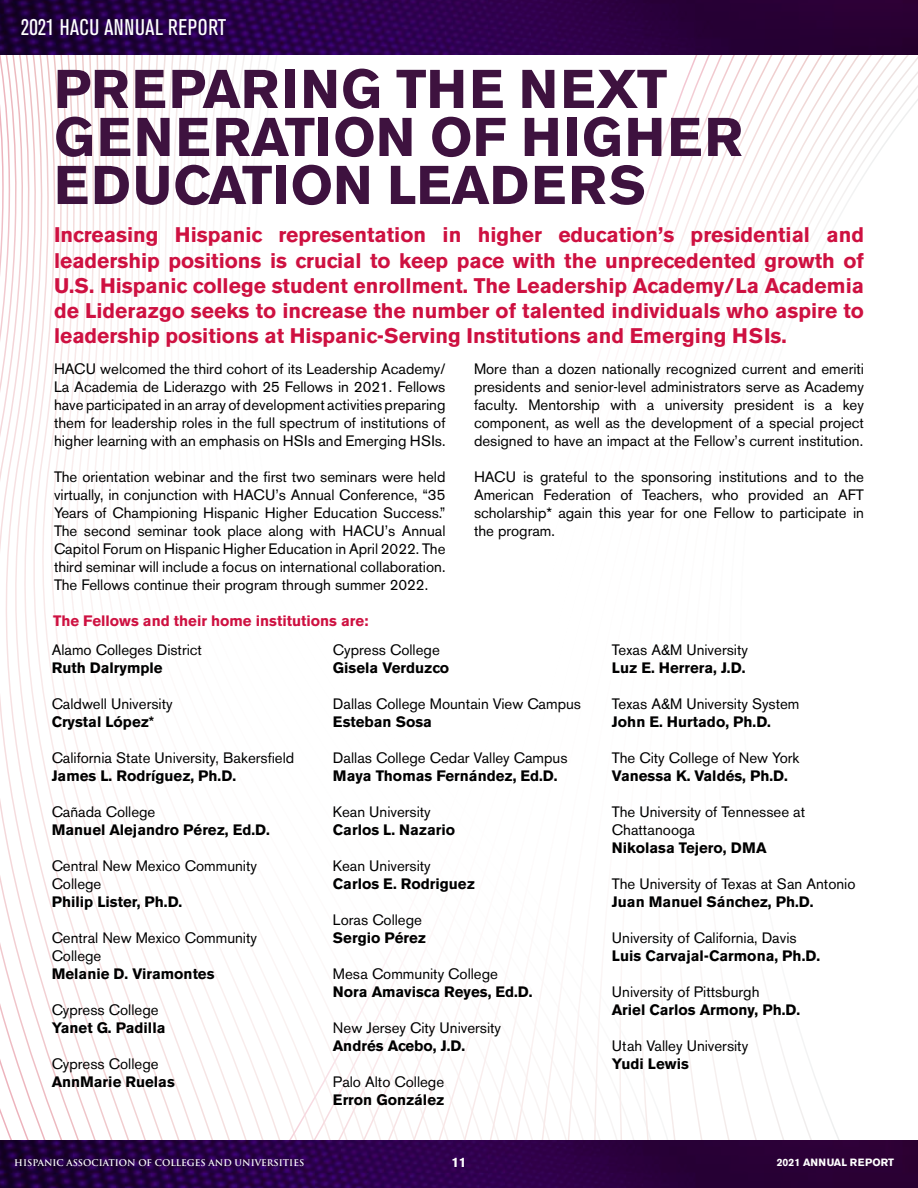
<style>
.page{position:relative;width:918px;height:1188px;background:#fff}
.page>*{position:absolute;margin:0;border:0;box-sizing:border-box;transform-origin:0 0}
.t1{font:700 54px/48px "Akzidenz Grotesk BE";letter-spacing:.02em;color:#3e123f}
.t2{font:condensed 22.5px "Akzidenz Grotesk BE";letter-spacing:.02em;color:#fff}
.t3{font:700 21px/25.2px "Akzidenz Grotesk BE";color:#ce1141;text-align:justify}
.t4{font:15px/18px "Akzidenz Grotesk BE";color:#000;text-align:justify}
.t5{font:700 15px "Akzidenz Grotesk BE";color:#000}
.t6{font:700 15px "Akzidenz Grotesk BE";color:#ce1141}
.t7{font:700 13.5px "Akzidenz Grotesk BE";color:#fff}
.t8{font:700 10.5px "Akzidenz Grotesk BE";color:#fff}
.t9{font:700 9px "Trajan Pro";color:#fff}
</style>
<div class="page">
<svg style="left:0;top:54px;width:6px;height:1087px"></svg>
<svg style="left:6px;top:54px;width:10px;height:1087px"></svg>
<svg style="left:16px;top:54px;width:10px;height:1087px"></svg>
<svg style="left:26px;top:54px;width:11px;height:1087px"></svg>
<svg style="left:37px;top:54px;width:10px;height:1087px"></svg>
<svg style="left:47px;top:54px;width:10px;height:1087px"></svg>
<svg style="left:57px;top:54px;width:11px;height:1087px"></svg>
<svg style="left:68px;top:54px;width:10px;height:1087px"></svg>
<svg style="left:78px;top:54px;width:11px;height:1087px"></svg>
<svg style="left:89px;top:54px;width:10px;height:1087px"></svg>
<svg style="left:99px;top:54px;width:11px;height:1087px"></svg>
<svg style="left:110px;top:54px;width:10px;height:1087px"></svg>
<svg style="left:726px;top:54px;width:191px;height:1087px"></svg>
<svg style="left:0;top:0;width:917px;height:54px;background:#290043"></svg>
<svg style="left:0;top:1141px;width:918px;height:47px;background:#290042"></svg>
<svg style="left:917px;top:0;width:1px;height:1141px"></svg>
<h2 class="t2" style="left:21px;top:14px;width:207px">2021 HACU ANNUAL REPORT</h2>
<h1 class="t1" style="left:54px;top:66px;width:690px">PREPARING THE NEXT<br>GENERATION OF HIGHER<br>EDUCATION LEADERS</h1>
<p class="t3" style="left:54px;top:223px;width:812px">Increasing Hispanic representation in higher education’s presidential and leadership positions is crucial to keep pace with the unprecedented growth of U.S. Hispanic college student enrollment. The Leadership Academy/La Academia de Liderazgo seeks to increase the number of talented individuals who aspire to leadership positions at Hispanic-Serving Institutions and Emerging HSIs.</p>
<p class="t4" style="left:54px;top:360px;width:393px">HACU welcomed the third cohort of its Leadership Academy/ La Academia de Liderazgo with 25 Fellows in 2021. Fellows have participated in an array of development activities preparing them for leadership roles in the full spectrum of institutions of higher learning with an emphasis on HSIs and Emerging HSIs.</p>
<p class="t4" style="left:54px;top:468px;width:393px">The orientation webinar and the first two seminars were held virtually, in conjunction with HACU’s Annual Conference, “35<br>Years of Championing Hispanic Higher Education Success.” The second seminar took place along with HACU’s Annual Capitol Forum on Hispanic Higher Education in April 2022. The third seminar will include a focus on international collaboration.<br>The Fellows continue their program through summer 2022.</p>
<p class="t4" style="left:474px;top:360px;width:392px">More than a dozen nationally recognized current and emeriti presidents and senior-level administrators serve as Academy faculty. Mentorship with a university president is a key component, as well as the development of a special project designed to have an impact at the Fellow’s current institution.</p>
<p class="t4" style="left:474px;top:468px;width:392px">HACU is grateful to the sponsoring institutions and to the American Federation of Teachers, who provided an AFT scholarship* again this year for one Fellow to participate in the program.</p>
<p class="t6" style="left:53px;top:612px;width:317px">The Fellows and their home institutions are:</p>
<p class="t4" style="left:52px;top:641px;width:152px">Alamo Colleges District</p>
<p class="t5" style="left:52px;top:659px;width:112px">Ruth Dalrymple</p>
<p class="t4" style="left:52px;top:695px;width:122px">Caldwell University</p>
<p class="t5" style="left:52px;top:713px;width:104px">Crystal López*</p>
<p class="t4" style="left:52px;top:749px;width:244px">California State University, Bakersfield</p>
<p class="t5" style="left:52px;top:767px;width:186px">James L. Rodríguez, Ph.D.</p>
<p class="t4" style="left:52px;top:803px;width:105px">Cañada College</p>
<p class="t5" style="left:52px;top:821px;width:220px">Manuel Alejandro Pérez, Ed.D.</p>
<p class="t4" style="left:52px;top:857px;width:207px">Central New Mexico Community<br>College</p>
<p class="t5" style="left:52px;top:893px;width:132px">Philip Lister, Ph.D.</p>
<p class="t4" style="left:52px;top:929px;width:207px">Central New Mexico Community<br>College</p>
<p class="t5" style="left:52px;top:965px;width:164px">Melanie D. Viramontes</p>
<p class="t4" style="left:52px;top:1001px;width:108px">Cypress College</p>
<p class="t5" style="left:52px;top:1019px;width:115px">Yanet G. Padilla</p>
<p class="t4" style="left:52px;top:1055px;width:108px">Cypress College</p>
<p class="t5" style="left:52px;top:1073px;width:125px">AnnMarie Ruelas</p>
<p class="t4" style="left:333px;top:641px;width:108px">Cypress College</p>
<p class="t5" style="left:333px;top:659px;width:118px">Gisela Verduzco</p>
<p class="t4" style="left:333px;top:695px;width:250px">Dallas College Mountain View Campus</p>
<p class="t5" style="left:333px;top:713px;width:101px">Esteban Sosa</p>
<p class="t4" style="left:333px;top:749px;width:236px">Dallas College Cedar Valley Campus</p>
<p class="t5" style="left:333px;top:767px;width:226px">Maya Thomas Fernández, Ed.D.</p>
<p class="t4" style="left:333px;top:803px;width:99px">Kean University</p>
<p class="t5" style="left:333px;top:821px;width:124px">Carlos L. Nazario</p>
<p class="t4" style="left:333px;top:857px;width:99px">Kean University</p>
<p class="t5" style="left:333px;top:875px;width:143px">Carlos E. Rodriguez</p>
<p class="t4" style="left:333px;top:911px;width:91px">Loras College</p>
<p class="t5" style="left:333px;top:929px;width:95px">Sergio Pérez</p>
<p class="t4" style="left:333px;top:965px;width:166px">Mesa Community College</p>
<p class="t5" style="left:333px;top:983px;width:201px">Nora Amavisca Reyes, Ed.D.</p>
<p class="t4" style="left:333px;top:1019px;width:170px">New Jersey City University</p>
<p class="t5" style="left:333px;top:1037px;width:134px">Andrés Acebo, J.D.</p>
<p class="t4" style="left:333px;top:1073px;width:113px">Palo Alto College</p>
<p class="t5" style="left:333px;top:1091px;width:113px">Erron González</p>
<p class="t9" style="left:14px;top:1157px;width:291px">HISPANIC ASSOCIATION OF COLLEGES AND UNIVERSITIES</p>
<p class="t7" style="left:451px;top:1155px;width:17px">11</p>
<p class="t4" style="left:612px;top:641px;width:137px">Texas A&amp;M University</p>
<p class="t5" style="left:612px;top:659px;width:135px">Luz E. Herrera, J.D.</p>
<p class="t4" style="left:612px;top:695px;width:189px">Texas A&amp;M University System</p>
<p class="t5" style="left:612px;top:713px;width:161px">John E. Hurtado, Ph.D.</p>
<p class="t4" style="left:612px;top:749px;width:189px">The City College of New York</p>
<p class="t5" style="left:612px;top:767px;width:177px">Vanessa K. Valdés, Ph.D.</p>
<p class="t4" style="left:612px;top:803px;width:195px">The University of Tennessee at<br>Chattanooga</p>
<p class="t5" style="left:612px;top:839px;width:156px">Nikolasa Tejero, DMA</p>
<p class="t4" style="left:612px;top:875px;width:245px">The University of Texas at San Antonio</p>
<p class="t5" style="left:612px;top:893px;width:203px">Juan Manuel Sánchez, Ph.D.</p>
<p class="t4" style="left:612px;top:929px;width:186px">University of California, Davis</p>
<p class="t5" style="left:612px;top:947px;width:210px">Luis Carvajal-Carmona, Ph.D.</p>
<p class="t4" style="left:612px;top:983px;width:149px">University of Pittsburgh</p>
<p class="t5" style="left:612px;top:1001px;width:190px">Ariel Carlos Armony, Ph.D.</p>
<p class="t4" style="left:612px;top:1037px;width:138px">Utah Valley University</p>
<p class="t5" style="left:612px;top:1055px;width:78px">Yudi Lewis</p>
<p class="t8" style="left:777px;top:1157px;width:119px">2021 ANNUAL REPORT</p>
</div>
